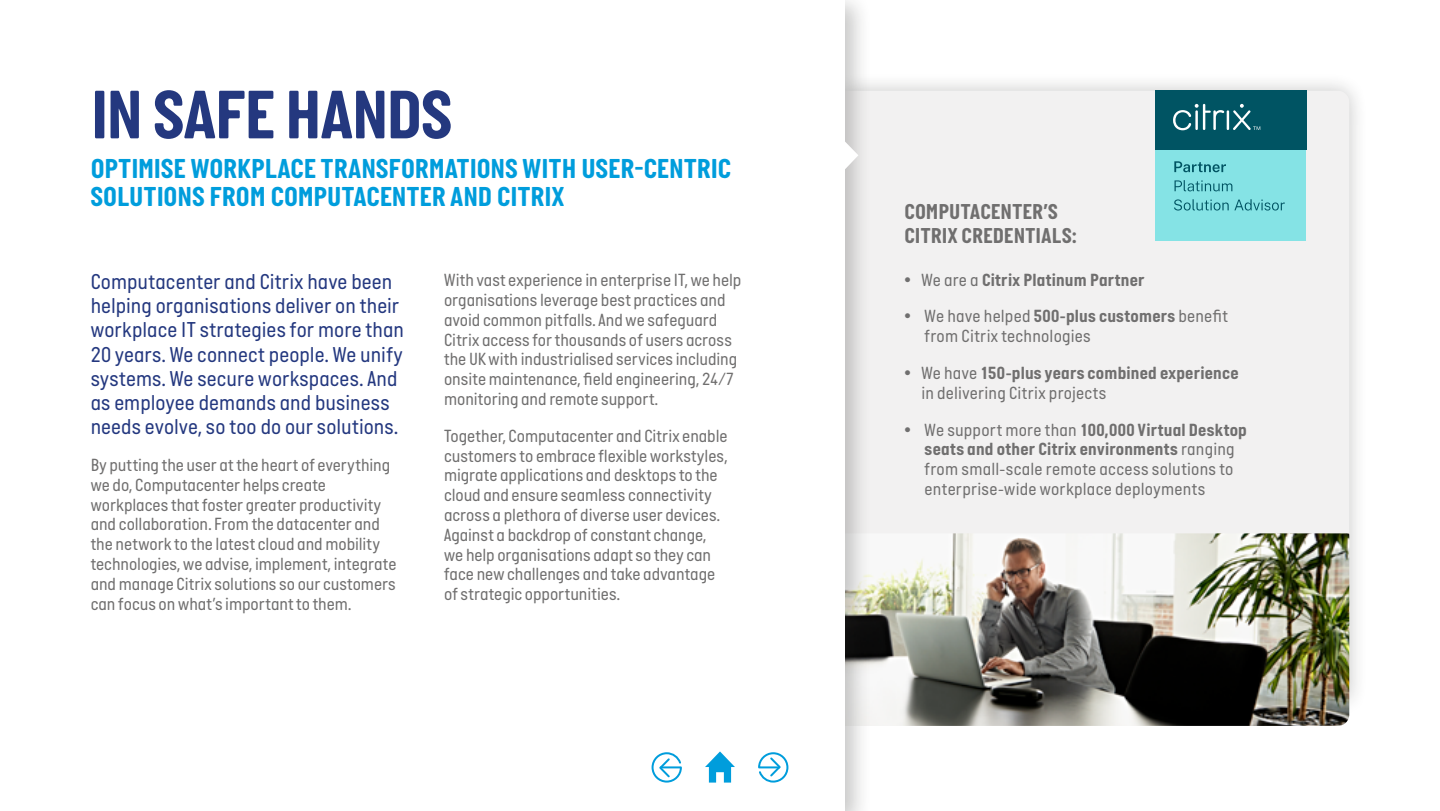
<style>
.page{position:relative;width:1440px;height:811px;background:#fff}
.page>*{position:absolute;margin:0;border:0;box-sizing:border-box;transform-origin:0 0}
.t1{font:700 70px "Italian Plate No One";letter-spacing:-.01em;color:#24387f}
.t2{font:700 28px/28px "Italian Plate No One";letter-spacing:.01em;color:#009ddc}
.t3{font:22px/24.2px "Italian Plate No One";letter-spacing:.005em;color:#24387f}
.t4{font:700 22px/24.2px "Italian Plate No One";letter-spacing:.015em;color:#706f6f}
.t5{font:18px/19.8px "Italian Plate No One";color:#706f6f}
.t6{font:700 18px "Italian Plate No One";letter-spacing:.02em;color:#706f6f}
.s1{font-weight:400}
.s2{font-weight:700}
</style>
<div class="page">
<div style="left:825px;top:71px;width:543px;height:645px;background:#1d1d1b;opacity:.25"></div>
<div style="left:873px;top:91px;width:476px;height:442px;background:#f2f1f1"></div>
<img style="left:873px;top:533px;width:476px;height:193px">
<div style="left:0;top:0;width:873px;height:811px;background:#1d1d1b;opacity:.25"></div>
<div style="left:0;top:0;width:845px;height:811px;background:#fff"></div>
<svg style="left:845px;top:141px;width:13px;height:29px"></svg>
<div style="left:1155px;top:90px;width:151px;height:60px;background:#005463"></div>
<div style="left:1155px;top:150px;width:151px;height:91px;background:#85e3e5"></div>
<hr style="left:1227px;top:110px;width:2px;height:20px;background:#fff">
<svg style="left:1173px;top:104px;width:51px;height:26px"></svg>
<svg style="left:1233px;top:104px;width:27px;height:26px"></svg>
<svg style="left:1174px;top:161px;width:52px;height:11px"></svg>
<svg style="left:1175px;top:180px;width:57px;height:11px"></svg>
<svg style="left:1174px;top:199px;width:111px;height:11px"></svg>
<svg style="left:705px;top:751px;width:30px;height:31px"></svg>
<svg style="left:758px;top:752px;width:31px;height:31px"></svg>
<svg style="left:651px;top:752px;width:31px;height:31px"></svg>
<h1 class="t1" style="left:91px;top:77px;width:363px">IN SAFE HANDS</h1>
<h2 class="t2" style="left:91px;top:154px;width:642px">OPTIMISE WORKPLACE TRANSFORMATIONS WITH USER-CENTRIC<br>SOLUTIONS FROM COMPUTACENTER AND CITRIX</h2>
<p class="t3" style="left:91px;top:269px;width:315px">Computacenter and Citrix have been helping organisations deliver on their workplace IT strategies for more than 20 years. We connect people. We unify systems. We secure workspaces. And as employee demands and business needs evolve, so too do our solutions.</p>
<p class="t5" style="left:91px;top:455px;width:307px">By putting the user at the heart of everything we do, Computacenter helps create workplaces that foster greater productivity and collaboration. From the datacenter and the network to the latest cloud and mobility technologies, we advise, implement, integrate and manage Citrix solutions so our customers can focus on what’s important to them.</p>
<p class="t5" style="left:444px;top:270px;width:299px">With vast experience in enterprise IT, we help organisations leverage best practices and avoid common pitfalls. And we safeguard Citrix access for thousands of users across the UK with industrialised services including onsite maintenance, field engineering, 24/7 monitoring and remote support.</p>
<p class="t5" style="left:444px;top:426px;width:285px">Together, Computacenter and Citrix enable customers to embrace flexible workstyles, migrate applications and desktops to the cloud and ensure seamless connectivity across a plethora of diverse user devices.<br>Against a backdrop of constant change, we help organisations adapt so they can face new challenges and take advantage of strategic opportunities.</p>
<p class="t4" style="left:904px;top:199px;width:174px">COMPUTACENTER’S<br>CITRIX CREDENTIALS:</p>
<p class="t6" style="left:904px;top:270px;width:242px"><span class="s1">• We are a</span> Citrix Platinum Partner</p>
<p class="t5" style="left:925px;top:306px;width:305px;text-indent:-20px">• We have helped <span class="s2">500-plus customers</span> benefit from Citrix technologies</p>
<p class="t5" style="left:921px;top:363px;width:319px;text-indent:-17px">• We have <span class="s2">150-plus years combined experience </span>in delivering Citrix projects</p>
<p class="t5" style="left:925px;top:419px;width:324px;text-indent:-20px">• We support more than <span class="s2">100,000 Virtual Desktop seats and other Citrix environments</span> ranging from small-scale remote access solutions to enterprise-wide workplace deployments</p>
</div>
